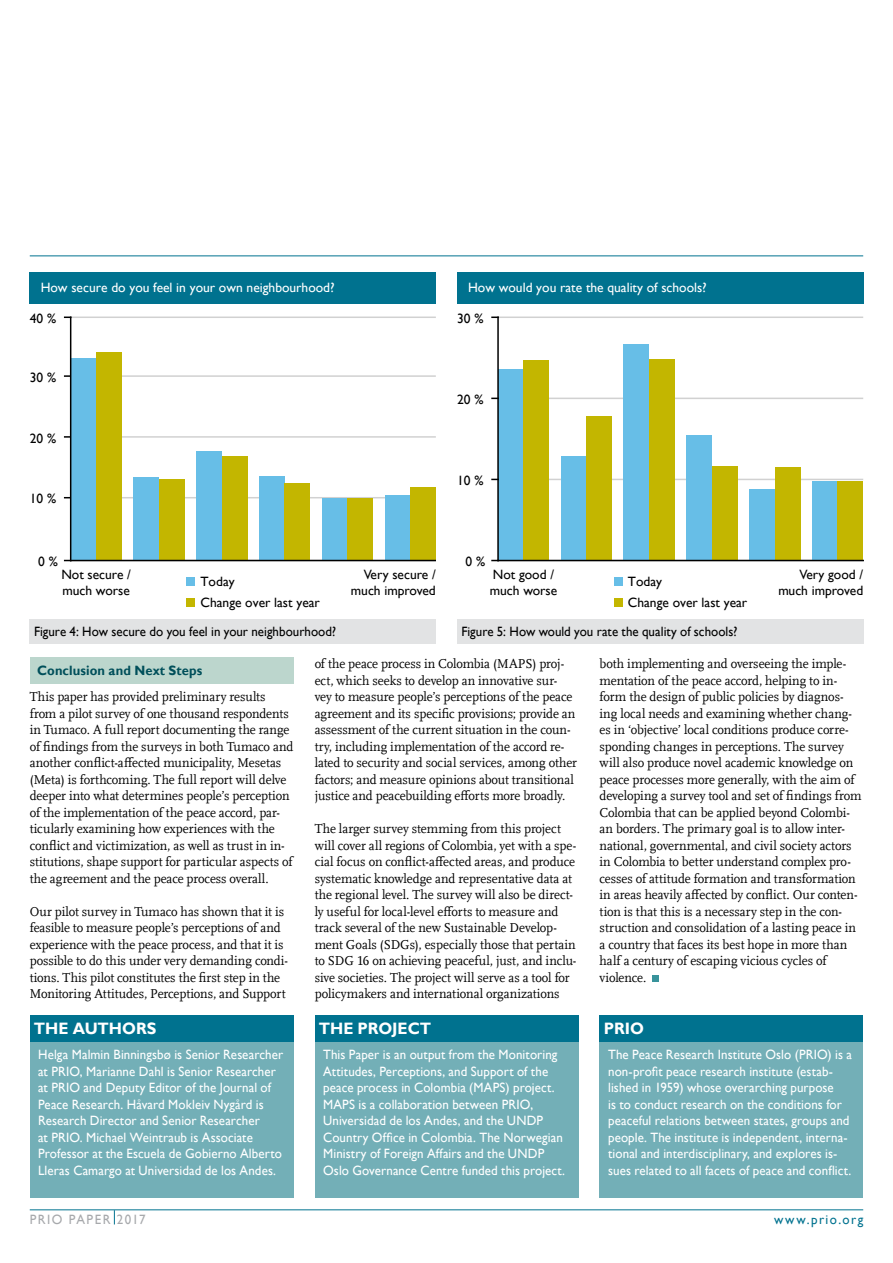
<style>
.page{position:relative;width:893px;height:1263px;background:#fff}
.page>*{position:absolute;margin:0;border:0;box-sizing:border-box;transform-origin:0 0}
.t1{font:700 16.5px "Gill Sans";letter-spacing:-.005em;color:#fff;scale:.96 1}
.t2{font:13.5px/16.5px "Scala Offc Pro";letter-spacing:-.005em;color:#000;scale:.96 1}
.t3{font:13.5px/16.5px "Gill Sans";letter-spacing:.005em;color:#fff;scale:.96 1}
.t4{font:13.5px/16.2px "Gill Sans";color:#000}
.t5{font:13.5px "Gill Sans";color:#000;scale:.96 1}
.t6{font:13.5px "Gill Sans";letter-spacing:.005em;color:#fff}
.t7{font:700 13.5px "Gill Sans";letter-spacing:.01em;color:#004f5a;scale:.96 1}
.t8{font:13.5px "Gill Sans";letter-spacing:.115em;color:#a7a9ac;scale:.96 1}
.t9{font:13.5px "Gill Sans";letter-spacing:.115em;color:#00728f;scale:.96 1}
</style>
<div class="page">
<hr style="left:30px;top:255px;width:833px;height:1px;background:#00728f">
<hr style="left:30px;top:1209px;width:833px;height:1px;background:#00728f">
<div style="left:600px;top:1015px;width:263px;height:27px;background:#00728f"></div>
<div style="left:600px;top:1043px;width:263px;height:155px;background:#73afb7"></div>
<div style="left:30px;top:1015px;width:263px;height:27px;background:#00728f"></div>
<div style="left:30px;top:1043px;width:263px;height:155px;background:#73afb7"></div>
<div style="left:315px;top:1015px;width:263px;height:27px;background:#00728f"></div>
<div style="left:315px;top:1043px;width:263px;height:155px;background:#73afb7"></div>
<div style="left:652px;top:975px;width:7px;height:7px;background:#38939b"></div>
<div style="left:30px;top:657px;width:263px;height:27px;background:#bcd6cd"></div>
<svg style="left:114px;top:1210px;width:1px;height:14px"></svg>
<div style="left:30px;top:619px;width:406px;height:24px;background:#e2e3e4"></div>
<hr style="left:71px;top:316px;width:365px;height:2px;background:#d1d1d1">
<hr style="left:71px;top:497px;width:365px;height:1px;background:#d1d1d1">
<hr style="left:71px;top:436px;width:365px;height:2px;background:#d1d1d1">
<hr style="left:71px;top:375px;width:365px;height:2px;background:#d1d1d1">
<div style="left:30px;top:272px;width:406px;height:31px;background:#00728f"></div>
<div style="left:187px;top:577px;width:8px;height:9px;background:#67bee7"></div>
<div style="left:187px;top:598px;width:8px;height:9px;background:#c3b600"></div>
<div style="left:71px;top:358px;width:25px;height:202px;background:#67bee7"></div>
<div style="left:96px;top:352px;width:26px;height:208px;background:#c3b600"></div>
<div style="left:134px;top:477px;width:25px;height:83px;background:#67bee7"></div>
<div style="left:159px;top:479px;width:26px;height:81px;background:#c3b600"></div>
<div style="left:196px;top:451px;width:26px;height:109px;background:#67bee7"></div>
<div style="left:222px;top:456px;width:25px;height:104px;background:#c3b600"></div>
<div style="left:259px;top:476px;width:26px;height:84px;background:#67bee7"></div>
<div style="left:285px;top:482px;width:25px;height:78px;background:#c3b600"></div>
<div style="left:322px;top:498px;width:25px;height:62px;background:#67bee7"></div>
<div style="left:347px;top:498px;width:26px;height:62px;background:#c3b600"></div>
<div style="left:385px;top:495px;width:25px;height:65px;background:#67bee7"></div>
<div style="left:410px;top:487px;width:26px;height:73px;background:#c3b600"></div>
<hr style="left:71px;top:560px;width:365px;height:1px;background:#000">
<hr style="left:70px;top:317px;width:1px;height:243px;background:#000">
<div style="left:457px;top:619px;width:406px;height:24px;background:#e2e3e4"></div>
<hr style="left:498px;top:479px;width:365px;height:1px;background:#d1d1d1">
<hr style="left:498px;top:398px;width:365px;height:1px;background:#d1d1d1">
<hr style="left:498px;top:316px;width:365px;height:2px;background:#d1d1d1">
<div style="left:498px;top:369px;width:26px;height:191px;background:#67bee7"></div>
<div style="left:524px;top:360px;width:25px;height:200px;background:#c3b600"></div>
<div style="left:561px;top:457px;width:25px;height:103px;background:#67bee7"></div>
<div style="left:586px;top:417px;width:26px;height:143px;background:#c3b600"></div>
<div style="left:624px;top:344px;width:25px;height:216px;background:#67bee7"></div>
<div style="left:649px;top:359px;width:26px;height:201px;background:#c3b600"></div>
<div style="left:686px;top:435px;width:26px;height:125px;background:#67bee7"></div>
<div style="left:712px;top:466px;width:26px;height:94px;background:#c3b600"></div>
<div style="left:749px;top:489px;width:26px;height:71px;background:#67bee7"></div>
<div style="left:775px;top:467px;width:25px;height:93px;background:#c3b600"></div>
<div style="left:812px;top:481px;width:26px;height:79px;background:#67bee7"></div>
<div style="left:838px;top:481px;width:25px;height:79px;background:#c3b600"></div>
<hr style="left:497px;top:317px;width:2px;height:243px;background:#000">
<hr style="left:498px;top:560px;width:365px;height:1px;background:#000">
<div style="left:457px;top:272px;width:406px;height:31px;background:#00728f"></div>
<div style="left:614px;top:577px;width:8px;height:9px;background:#67bee7"></div>
<div style="left:614px;top:598px;width:8px;height:9px;background:#c3b600"></div>
<p class="t6" style="left:41px;top:280px;width:295px">How secure do you feel in your own neighbourhood?</p>
<p class="t4" style="left:30px;top:311px;width:28px">40 %</p>
<p class="t4" style="left:30px;top:369px;width:28px">30 %</p>
<p class="t4" style="left:30px;top:430px;width:28px">20 %</p>
<p class="t4" style="left:30px;top:491px;width:28px">10 %</p>
<p class="t4" style="left:38px;top:554px;width:21px">0 %</p>
<p class="t4" style="left:61px;top:567px;width:71px">Not secure / much worse</p>
<p class="t4" style="left:351px;top:567px;width:86px;text-align:right">Very secure / much improved</p>
<p class="t4" style="left:200px;top:571px;width:121px;line-height:21px">Today<br>Change over last year</p>
<p class="t5" style="left:34px;top:623px;width:316px">Figure 4: How secure do you feel in your neighbourhood?</p>
<p class="t6" style="left:468px;top:280px;width:240px">How would you rate the quality of schools?</p>
<p class="t4" style="left:457px;top:311px;width:28px">30 %</p>
<p class="t4" style="left:457px;top:392px;width:28px">20 %</p>
<p class="t4" style="left:457px;top:473px;width:28px">10 %</p>
<p class="t4" style="left:466px;top:554px;width:21px">0 %</p>
<p class="t4" style="left:490px;top:567px;width:69px">Not good / much worse</p>
<p class="t4" style="left:778px;top:567px;width:86px;text-align:right">Very good / much improved</p>
<p class="t4" style="left:628px;top:571px;width:121px;line-height:21px">Today<br>Change over last year</p>
<p class="t5" style="left:461px;top:623px;width:289px">Figure 5: How would you rate the quality of schools?</p>
<p class="t7" style="left:37px;top:662px;width:174px">Conclusion and Next Steps</p>
<p class="t2" style="left:30px;top:688px;width:276px">This paper has provided preliminary results from a pilot survey of one thousand respondents in Tumaco. A full report documenting the range of findings from the surveys in both Tumaco and another conflict-affected municipality, Mesetas (Meta) is forthcoming. The full report will delve deeper into what determines people’s perception of the implementation of the peace accord, par&shy;ticularly examining how experiences with the conflict and victimization, as well as trust in in&shy;stitutions, shape support for particular aspects of the agreement and the peace process overall.</p>
<p class="t2" style="left:30px;top:903px;width:271px">Our pilot survey in Tumaco has shown that it is feasible to measure people’s perceptions of and experience with the peace process, and that it is possible to do this under very demanding condi&shy;tions. This pilot constitutes the first step in the Monitoring Attitudes, Perceptions, and Support</p>
<p class="t1" style="left:34px;top:1018px;width:129px">THE AUTHORS</p>
<p class="t3" style="left:38px;top:1046px;width:257px">Helga Malmin Binningsbø is Senior Researcher at PRIO, Marianne Dahl is Senior Researcher at PRIO and Deputy Editor of the Journal of Peace Research. Håvard Mokleiv Nygård is Research Director and Senior Researcher<br>at PRIO. Michael Weintraub is Associate Professor at the Escuela de Gobierno Alberto Lleras Camargo at Universidad de los Andes.</p>
<p class="t2" style="left:315px;top:655px;width:275px">of the peace process in Colombia (MAPS) proj&shy;ect, which seeks to develop an innovative sur&shy;vey to measure people’s perceptions of the peace agreement and its specific provisions; provide an assessment of the current situation in the coun&shy;try, including implementation of the accord re&shy;lated to security and social services, among other factors; and measure opinions about transitional justice and peacebuilding efforts more broadly.</p>
<p class="t2" style="left:315px;top:820px;width:274px">The larger survey stemming from this project will cover all regions of Colombia, yet with a spe&shy;cial focus on conflict-affected areas, and produce systematic knowledge and representative data at the regional level. The survey will also be direct&shy;ly useful for local-level efforts to measure and track several of the new Sustainable Develop&shy;ment Goals (SDGs), especially those that pertain to SDG 16 on achieving peaceful, just, and inclu&shy;sive societies. The project will serve as a tool for policymakers and international organizations</p>
<p class="t1" style="left:319px;top:1018px;width:119px">THE PROJECT</p>
<p class="t3" style="left:323px;top:1046px;width:253px">This Paper is an output from the Monitoring Attitudes, Perceptions, and Support of the peace process in Colombia (MAPS) project.<br>MAPS is a collaboration between PRIO, Universidad de los Andes, and the UNDP Country Office in Colombia. The Norwegian Ministry of Foreign Affairs and the UNDP Oslo Governance Centre funded this project.</p>
<p class="t2" style="left:600px;top:655px;width:274px">both implementing and overseeing the imple&shy;mentation of the peace accord, helping to in&shy;form the design of public policies by diagnos&shy;ing local needs and examining whether chang&shy;es in ‘objective’ local conditions produce corre&shy;sponding changes in perceptions. The survey will also produce novel academic knowledge on peace processes more generally, with the aim of developing a survey tool and set of findings from Colombia that can be applied beyond Colombi&shy;an borders. The primary goal is to allow inter&shy;national, governmental, and civil society actors in Colombia to better understand complex pro&shy;cesses of attitude formation and transformation in areas heavily affected by conflict. Our conten&shy;tion is that this is a necessary step in the con&shy;struction and consolidation of a lasting peace in a country that faces its best hope in more than half a century of escaping vicious cycles of violence.</p>
<p class="t1" style="left:604px;top:1019px;width:43px">PRIO</p>
<p class="t3" style="left:608px;top:1046px;width:255px">The Peace Research Institute Oslo (PRIO) is a non-profit peace research institute (estab&shy;lished in 1959) whose overarching purpose<br>is to conduct research on the conditions for peaceful relations between states, groups and people. The institute is independent, interna&shy;tional and interdisciplinary, and explores is&shy;sues related to all facets of peace and conflict.</p>
<p class="t8" style="left:30px;top:1212px;width:122px">PRIO PAPER 2017</p>
<p class="t9" style="left:774px;top:1212px;width:94px">www.prio.org</p>
</div>
